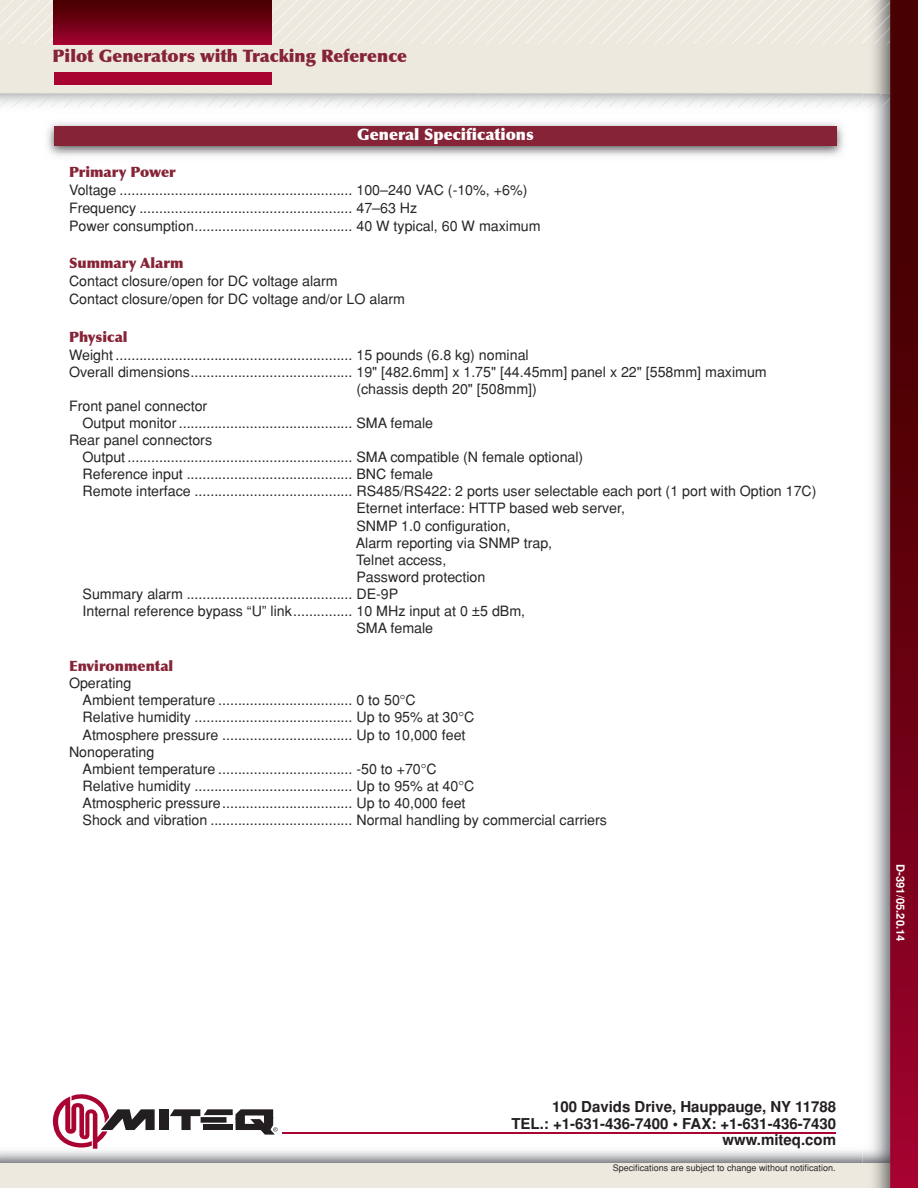
<style>
.page{position:relative;width:918px;height:1188px;background:#fff}
.page>*{position:absolute;margin:0;border:0;box-sizing:border-box;transform-origin:0 0}
.t1{font:900 17.25px "Optima";color:#862336}
.t2{font:900 15.75px "Optima";color:#fff}
.t3{font:700 15px/16.5px "Helvetica";color:#231f20;text-align:right}
.t4{font:14.25px/18px "Helvetica";color:#272627}
.t5{font:900 14.25px "Optima";color:#862336}
.t6{font:700 11.25px "Helvetica";color:#fff}
.t7{font:9px "Helvetica";color:#272627}
</style>
<div class="page">
<div style="left:0;top:1164px;width:918px;height:24px;background:#ede9df"></div>
<img style="left:863px;top:108px;width:27px;height:1080px">
<svg style="left:0;top:0;width:890px;height:108px;background:#eae6de"></svg>
<svg style="left:890px;top:0;width:28px;height:1188px;background:#690414"></svg>
<div style="left:54px;top:0;width:217px;height:44px;background:linear-gradient(to bottom,#420000,#9d012d)"></div>
<div style="left:54px;top:72px;width:217px;height:12px;background:#a90332"></div>
<div style="left:159px;top:1109px;width:10px;height:21px;background:#231f20"></div>
<svg style="left:53px;top:1094px;width:102px;height:55px"></svg>
<svg style="left:170px;top:1109px;width:108px;height:26px"></svg>
<hr style="left:283px;top:1133px;width:553px;height:1px;background:#a90332">
<img style="left:47px;top:122px;width:797px;height:34px">
<div style="left:54px;top:126px;width:783px;height:20px;background:#862336"></div>
<p class="t1" style="left:52px;top:45px;width:356px">Pilot Generators with Tracking Reference</p>
<p class="t2" style="left:357px;top:124px;width:178px">General Specifications</p>
<p class="t5" style="left:69px;top:164px;width:108px">Primary Power</p>
<p class="t4" style="left:69px;top:181px;width:473px">Voltage ........................................................... 100–240 VAC (-10%, +6%)<br>Frequency ...................................................... 47–63 Hz<br>Power consumption........................................ 40 W typical, 60 W maximum</p>
<p class="t5" style="left:69px;top:255px;width:116px">Summary Alarm</p>
<p class="t4" style="left:69px;top:272px;width:338px">Contact closure/open for DC voltage alarm<br>Contact closure/open for DC voltage and/or LO alarm</p>
<p class="t5" style="left:69px;top:328px;width:60px">Physical</p>
<p class="t4" style="left:69px;top:346px;width:461px">Weight ............................................................ 15 pounds (6.8 kg) nominal</p>
<p class="t4" style="left:69px;top:363px;width:699px">Overall dimensions......................................... 19" [482.6mm] x 1.75" [44.45mm] panel x 22" [558mm] maximum</p>
<p class="t4" style="left:356px;top:380px;width:182px">(chassis depth 20" [508mm])</p>
<p class="t4" style="left:69px;top:397px;width:140px">Front panel connector</p>
<p class="t4" style="left:83px;top:414px;width:352px">Output monitor ............................................ SMA female</p>
<p class="t4" style="left:69px;top:431px;width:145px">Rear panel connectors</p>
<p class="t4" style="left:83px;top:448px;width:502px">Output ......................................................... SMA compatible (N female optional)</p>
<p class="t4" style="left:83px;top:465px;width:352px">Reference input .......................................... BNC female</p>
<p class="t4" style="left:83px;top:482px;width:736px">Remote interface ........................................ RS485/RS422: 2 ports user selectable each port (1 port with Option 17C)</p>
<p class="t4" style="left:356px;top:500px;width:270px">Eternet interface: HTTP based web server,</p>
<p class="t4" style="left:356px;top:517px;width:155px">SNMP 1.0 configuration,</p>
<p class="t4" style="left:356px;top:534px;width:198px">Alarm reporting via SNMP trap,</p>
<p class="t4" style="left:356px;top:551px;width:92px">Telnet access,</p>
<p class="t4" style="left:356px;top:568px;width:130px">Password protection</p>
<p class="t4" style="left:83px;top:585px;width:317px">Summary alarm .......................................... DE-9P</p>
<p class="t4" style="left:83px;top:602px;width:444px">Internal reference bypass “U” link............... 10 MHz input at 0 ±5 dBm,</p>
<p class="t4" style="left:356px;top:619px;width:78px">SMA female</p>
<p class="t5" style="left:69px;top:657px;width:106px">Environmental</p>
<p class="t4" style="left:69px;top:674px;width:64px">Operating</p>
<p class="t4" style="left:83px;top:691px;width:335px">Ambient temperature .................................. 0 to 50°C</p>
<p class="t4" style="left:83px;top:709px;width:393px">Relative humidity ........................................ Up to 95% at 30°C</p>
<p class="t4" style="left:83px;top:726px;width:385px">Atmosphere pressure ................................. Up to 10,000 feet</p>
<p class="t4" style="left:69px;top:743px;width:87px">Nonoperating</p>
<p class="t4" style="left:83px;top:760px;width:356px">Ambient temperature .................................. -50 to +70°C</p>
<p class="t4" style="left:83px;top:777px;width:393px">Relative humidity ........................................ Up to 95% at 40°C</p>
<p class="t4" style="left:83px;top:794px;width:385px">Atmospheric pressure................................. Up to 40,000 feet</p>
<p class="t4" style="left:83px;top:811px;width:526px">Shock and vibration .................................... Normal handling by commercial carriers</p>
<p class="t6" style="left:907px;top:864px;width:79px;rotate:90deg">D-391/05.20.14</p>
<p class="t3" style="left:511px;top:1099px;width:326px">100 Davids Drive, Hauppauge, NY 11788<br>TEL.: +1-631-436-7400 • FAX: +1-631-436-7430 www.miteq.com</p>
<p class="t7" style="left:613px;top:1163px;width:224px">Specifications are subject to change without notification.</p>
</div>
